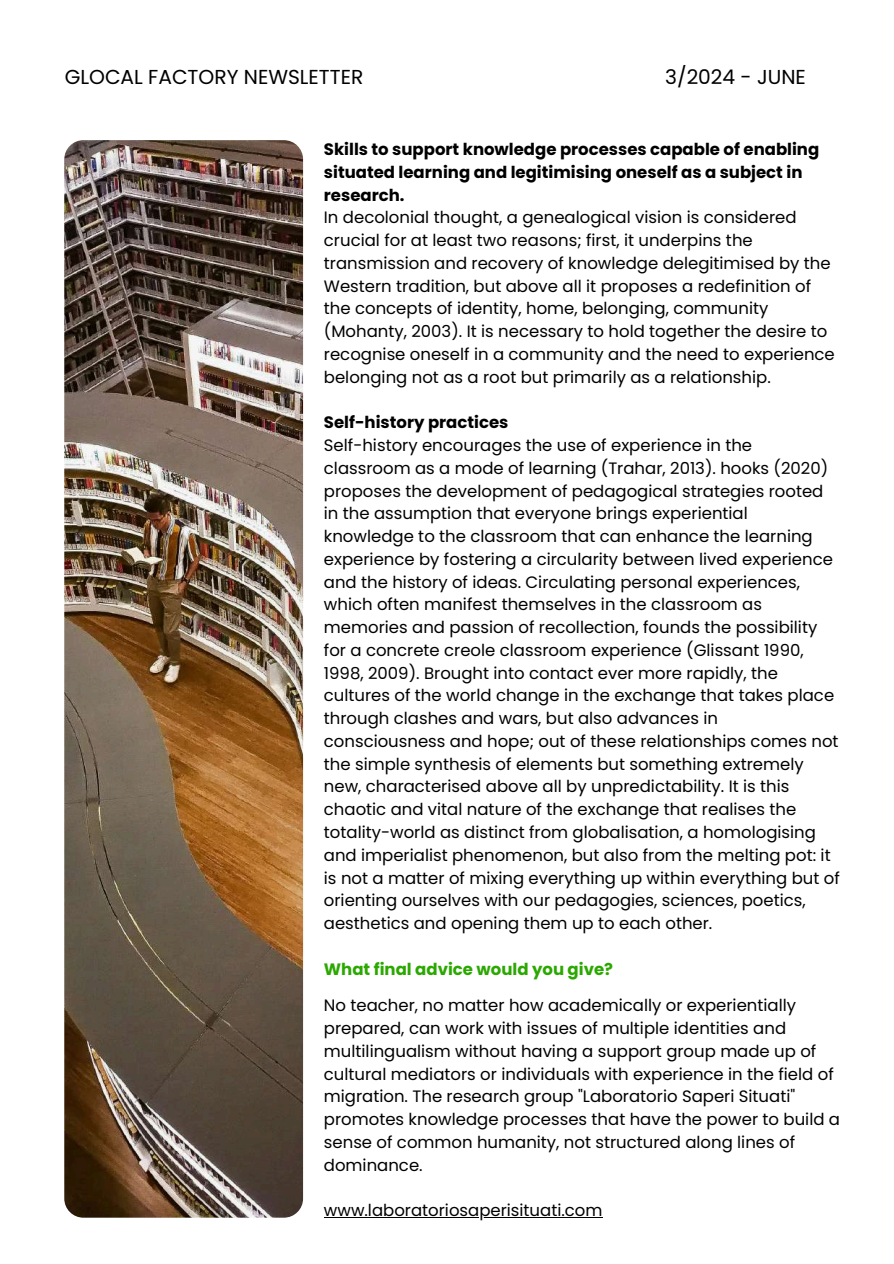
<style>
.page{position:relative;width:894px;height:1264px;background:#fff}
.page>*{position:absolute;margin:0;border:0;box-sizing:border-box;transform-origin:0 0}
.t1{font:20.1px "Poppins";color:#000}
.t2{font:16.5px/22.8px "Poppins";color:#000}
.t3{font:700 16.5px/22.8px "Poppins";color:#000}
.t4{font:700 16.5px "Poppins";color:#2ba800}
</style>
<div class="page">
<img style="left:64px;top:140px;width:239px;height:1077px;border-radius:19px">
<hr style="left:324px;top:1216px;width:278px;height:1px;background:#000">
<p class="t1" style="left:65px;top:63px;width:300px">GLOCAL FACTORY NEWSLETTER</p>
<p class="t1" style="left:665px;top:63px;width:142px">3/2024 - JUNE</p>
<p class="t3" style="left:324px;top:138px;width:496px">Skills to support knowledge processes capable of enabling situated learning and legitimising oneself as a subject in research.</p>
<p class="t2" style="left:324px;top:206px;width:512px">In decolonial thought, a genealogical vision is considered crucial for at least two reasons; first, it underpins the transmission and recovery of knowledge delegitimised by the Western tradition, but above all it proposes a redefinition of the concepts of identity, home, belonging, community (Mohanty, 2003). It is necessary to hold together the desire to recognise oneself in a community and the need to experience belonging not as a root but primarily as a relationship.</p>
<p class="t3" style="left:324px;top:411px;width:186px">Self-history practices</p>
<p class="t2" style="left:324px;top:434px;width:517px">Self-history encourages the use of experience in the classroom as a mode of learning (Trahar, 2013). hooks (2020) proposes the development of pedagogical strategies rooted in the assumption that everyone brings experiential knowledge to the classroom that can enhance the learning experience by fostering a circularity between lived experience and the history of ideas. Circulating personal experiences, which often manifest themselves in the classroom as memories and passion of recollection, founds the possibility for a concrete creole classroom experience (Glissant 1990, 1998, 2009). Brought into contact ever more rapidly, the cultures of the world change in the exchange that takes place through clashes and wars, but also advances in consciousness and hope; out of these relationships comes not the simple synthesis of elements but something extremely new, characterised above all by unpredictability. It is this chaotic and vital nature of the exchange that realises the totality-world as distinct from globalisation, a homologising and imperialist phenomenon, but also from the melting pot: it is not a matter of mixing everything up within everything but of orienting ourselves with our pedagogies, sciences, poetics, aesthetics and opening them up to each other.</p>
<p class="t4" style="left:324px;top:957px;width:290px">What final advice would you give?</p>
<p class="t2" style="left:324px;top:994px;width:517px">No teacher, no matter how academically or experientially prepared, can work with issues of multiple identities and multilingualism without having a support group made up of cultural mediators or individuals with experience in the field of migration. The research group "Laboratorio Saperi Situati" promotes knowledge processes that have the power to build a sense of common humanity, not structured along lines of dominance.</p>
<p class="t2" style="left:324px;top:1198px;width:280px">www.laboratoriosaperisituati.com</p>
</div>
